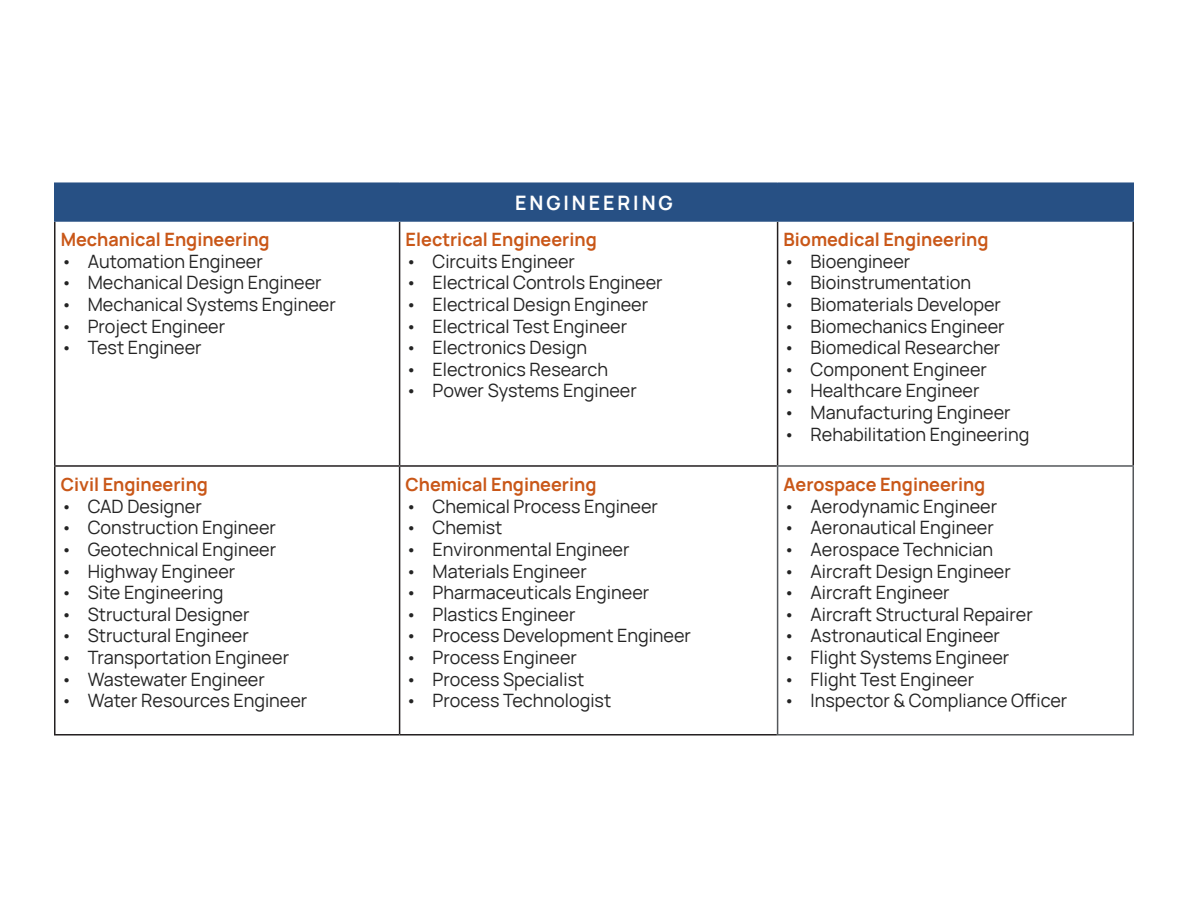
<style>
.page{position:relative;width:1188px;height:918px;background:#fff}
.page>*{position:absolute;margin:0;border:0;box-sizing:border-box;transform-origin:0 0}
.t1{font:700 19.5px "Manrope";letter-spacing:.15em;color:#fff}
.t2{font:18px "Manrope";color:#242424}
.t3{font:700 18px "Manrope";color:#c95718}
</style>
<div class="page">
<div style="left:55px;top:183px;width:1078px;height:38px;background:#275084"></div>
<hr style="left:54px;top:222px;width:2px;height:243px;background:#231f20">
<hr style="left:399px;top:222px;width:1px;height:243px;background:#231f20">
<hr style="left:777px;top:222px;width:1px;height:243px;background:#231f20">
<hr style="left:1132px;top:222px;width:2px;height:243px;background:#231f20">
<hr style="left:54px;top:465px;width:346px;height:2px;background:#231f20">
<hr style="left:54px;top:467px;width:2px;height:267px;background:#231f20">
<hr style="left:400px;top:465px;width:377px;height:2px;background:#231f20">
<hr style="left:399px;top:467px;width:1px;height:267px;background:#231f20">
<hr style="left:54px;top:734px;width:346px;height:2px;background:#231f20">
<hr style="left:400px;top:734px;width:377px;height:2px;background:#231f20">
<hr style="left:54px;top:182px;width:346px;height:2px;background:#275084">
<hr style="left:54px;top:184px;width:2px;height:36px;background:#275084">
<hr style="left:400px;top:182px;width:378px;height:2px;background:#275084">
<hr style="left:778px;top:182px;width:356px;height:2px;background:#275084">
<hr style="left:1132px;top:184px;width:2px;height:36px;background:#275084">
<hr style="left:54px;top:220px;width:346px;height:2px;background:#275084">
<hr style="left:400px;top:220px;width:378px;height:2px;background:#275084">
<hr style="left:778px;top:220px;width:356px;height:2px;background:#275084">
<hr style="left:777px;top:465px;width:357px;height:2px;background:#54575a">
<hr style="left:777px;top:467px;width:1px;height:267px;background:#54575a">
<hr style="left:1132px;top:467px;width:2px;height:267px;background:#54575a">
<hr style="left:777px;top:734px;width:357px;height:2px;background:#54575a">
<p class="t3" style="left:61px;top:225px;width:211px">Mechanical Engineering</p>
<p class="t2" style="left:61px;top:248px;width:204px">• Automation Engineer</p>
<p class="t2" style="left:61px;top:269px;width:263px">• Mechanical Design Engineer</p>
<p class="t2" style="left:61px;top:291px;width:277px">• Mechanical Systems Engineer</p>
<p class="t2" style="left:61px;top:312px;width:166px">• Project Engineer</p>
<p class="t2" style="left:61px;top:334px;width:143px">• Test Engineer</p>
<p class="t3" style="left:61px;top:470px;width:149px">Civil Engineering</p>
<p class="t2" style="left:61px;top:493px;width:143px">• CAD Designer</p>
<p class="t2" style="left:61px;top:514px;width:217px">• Construction Engineer</p>
<p class="t2" style="left:61px;top:536px;width:217px">• Geotechnical Engineer</p>
<p class="t2" style="left:61px;top:557px;width:176px">• Highway Engineer</p>
<p class="t2" style="left:61px;top:579px;width:164px">• Site Engineering</p>
<p class="t2" style="left:61px;top:601px;width:190px">• Structural Designer</p>
<p class="t2" style="left:61px;top:622px;width:190px">• Structural Engineer</p>
<p class="t2" style="left:61px;top:644px;width:230px">• Transportation Engineer</p>
<p class="t2" style="left:61px;top:665px;width:206px">• Wastewater Engineer</p>
<p class="t2" style="left:61px;top:687px;width:248px">• Water Resources Engineer</p>
<p class="t1" style="left:515px;top:187px;width:159px">ENGINEERING</p>
<p class="t3" style="left:406px;top:225px;width:193px">Electrical Engineering</p>
<p class="t2" style="left:406px;top:248px;width:171px">• Circuits Engineer</p>
<p class="t2" style="left:406px;top:269px;width:259px">• Electrical Controls Engineer</p>
<p class="t2" style="left:406px;top:291px;width:244px">• Electrical Design Engineer</p>
<p class="t2" style="left:406px;top:312px;width:223px">• Electrical Test Engineer</p>
<p class="t2" style="left:406px;top:334px;width:183px">• Electronics Design</p>
<p class="t2" style="left:406px;top:356px;width:204px">• Electronics Research</p>
<p class="t2" style="left:406px;top:377px;width:233px">• Power Systems Engineer</p>
<p class="t3" style="left:406px;top:470px;width:192px">Chemical Engineering</p>
<p class="t2" style="left:406px;top:493px;width:254px">• Chemical Process Engineer</p>
<p class="t2" style="left:406px;top:514px;width:98px">• Chemist</p>
<p class="t2" style="left:406px;top:536px;width:226px">• Environmental Engineer</p>
<p class="t2" style="left:406px;top:557px;width:183px">• Materials Engineer</p>
<p class="t2" style="left:406px;top:579px;width:245px">• Pharmaceuticals Engineer</p>
<p class="t2" style="left:406px;top:601px;width:171px">• Plastics Engineer</p>
<p class="t2" style="left:406px;top:622px;width:287px">• Process Development Engineer</p>
<p class="t2" style="left:406px;top:644px;width:173px">• Process Engineer</p>
<p class="t2" style="left:406px;top:665px;width:180px">• Process Specialist</p>
<p class="t2" style="left:406px;top:687px;width:207px">• Process Technologist</p>
<p class="t3" style="left:784px;top:225px;width:207px">Biomedical Engineering</p>
<p class="t2" style="left:784px;top:248px;width:128px">• Bioengineer</p>
<p class="t2" style="left:784px;top:269px;width:189px">• Bioinstrumentation</p>
<p class="t2" style="left:784px;top:291px;width:219px">• Biomaterials Developer</p>
<p class="t2" style="left:784px;top:312px;width:223px">• Biomechanics Engineer</p>
<p class="t2" style="left:784px;top:334px;width:218px">• Biomedical Researcher</p>
<p class="t2" style="left:784px;top:356px;width:205px">• Component Engineer</p>
<p class="t2" style="left:784px;top:377px;width:198px">• Healthcare Engineer</p>
<p class="t2" style="left:784px;top:399px;width:229px">• Manufacturing Engineer</p>
<p class="t2" style="left:784px;top:420px;width:247px">• Rehabilitation Engineering</p>
<p class="t3" style="left:784px;top:470px;width:203px">Aerospace Engineering</p>
<p class="t2" style="left:784px;top:493px;width:215px">• Aerodynamic Engineer</p>
<p class="t2" style="left:784px;top:514px;width:212px">• Aeronautical Engineer</p>
<p class="t2" style="left:784px;top:536px;width:211px">• Aerospace Technician</p>
<p class="t2" style="left:784px;top:557px;width:229px">• Aircraft Design Engineer</p>
<p class="t2" style="left:784px;top:579px;width:168px">• Aircraft Engineer</p>
<p class="t2" style="left:784px;top:601px;width:251px">• Aircraft Structural Repairer</p>
<p class="t2" style="left:784px;top:622px;width:218px">• Astronautical Engineer</p>
<p class="t2" style="left:784px;top:644px;width:227px">• Flight Systems Engineer</p>
<p class="t2" style="left:784px;top:665px;width:192px">• Flight Test Engineer</p>
<p class="t2" style="left:784px;top:687px;width:285px">• Inspector &amp; Compliance Officer</p>
</div>
